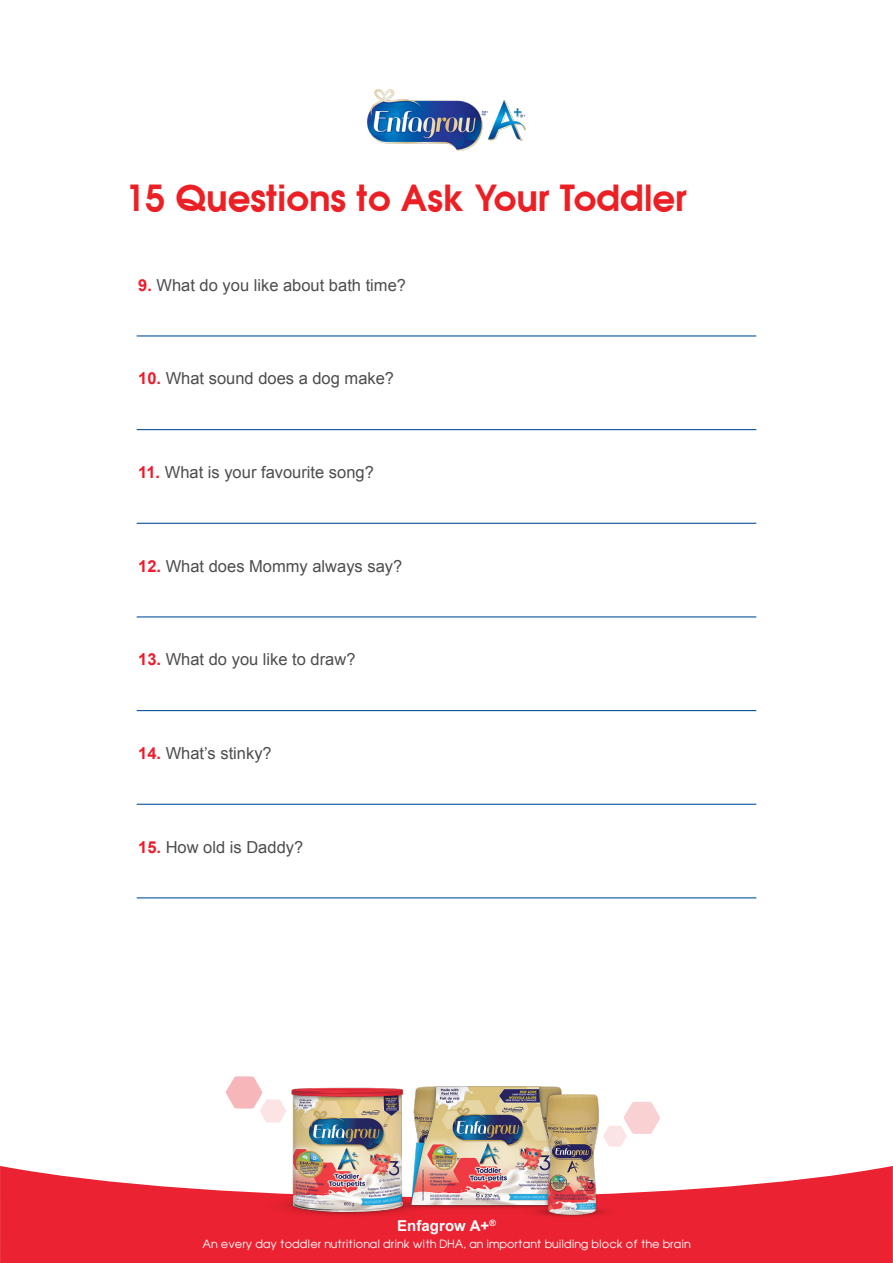
<style>
.page{position:relative;width:893px;height:1263px;background:#fff}
.page>*{position:absolute;margin:0;border:0;box-sizing:border-box;transform-origin:0 0}
.t1{font:700 36px "Avant Garde";letter-spacing:.005em;color:#ec2024}
.t2{font:16.5px "Arial";color:#4d4d4d}
.t3{font:700 15px "Arial";letter-spacing:.005em;color:#fff}
.t4{font:10.5px "Avant Garde";letter-spacing:.005em;color:#fff}
.s1{font-weight:700;color:#ed1b2c}
</style>
<div class="page">
<hr style="left:137px;top:335px;width:619px;height:1px;background:#0a549a">
<hr style="left:137px;top:429px;width:619px;height:1px;background:#0a549a">
<hr style="left:137px;top:523px;width:619px;height:1px;background:#0a549a">
<hr style="left:137px;top:616px;width:619px;height:1px;background:#0a549a">
<hr style="left:137px;top:710px;width:619px;height:1px;background:#0a549a">
<hr style="left:137px;top:804px;width:619px;height:1px;background:#0a549a">
<hr style="left:137px;top:897px;width:619px;height:1px;background:#0a549a">
<img style="left:368px;top:89px;width:157px;height:61px">
<svg style="left:0;top:1166px;width:893px;height:97px;background:#ec3c4a"></svg>
<img style="left:227px;top:1086px;width:440px;height:153px">
<svg style="left:226px;top:1076px;width:60px;height:47px"></svg>
<svg style="left:603px;top:1102px;width:57px;height:44px"></svg>
<h1 class="t1" style="left:125px;top:172px;width:563px">15 Questions to Ask Your Toddler</h1>
<p class="t2" style="left:138px;top:274px;width:269px"><span class="s1">9.</span> What do you like about bath time?</p>
<p class="t2" style="left:138px;top:368px;width:257px"><span class="s1">10.</span> What sound does a dog make?</p>
<p class="t2" style="left:138px;top:461px;width:237px"><span class="s1">11.</span> What is your favourite song?</p>
<p class="t2" style="left:138px;top:555px;width:266px"><span class="s1">12.</span> What does Mommy always say?</p>
<p class="t2" style="left:138px;top:649px;width:219px"><span class="s1">13.</span> What do you like to draw?</p>
<p class="t2" style="left:138px;top:742px;width:135px"><span class="s1">14.</span> What’s stinky?</p>
<p class="t2" style="left:138px;top:836px;width:167px"><span class="s1">15.</span> How old is Daddy?</p>
<p class="t3" style="left:397px;top:1215px;width:100px">Enfagrow A+<sup>®</sup></p>
<p class="t4" style="left:202px;top:1237px;width:490px">An every day toddler nutritional drink with DHA, an important building block of the brain</p>
</div>
